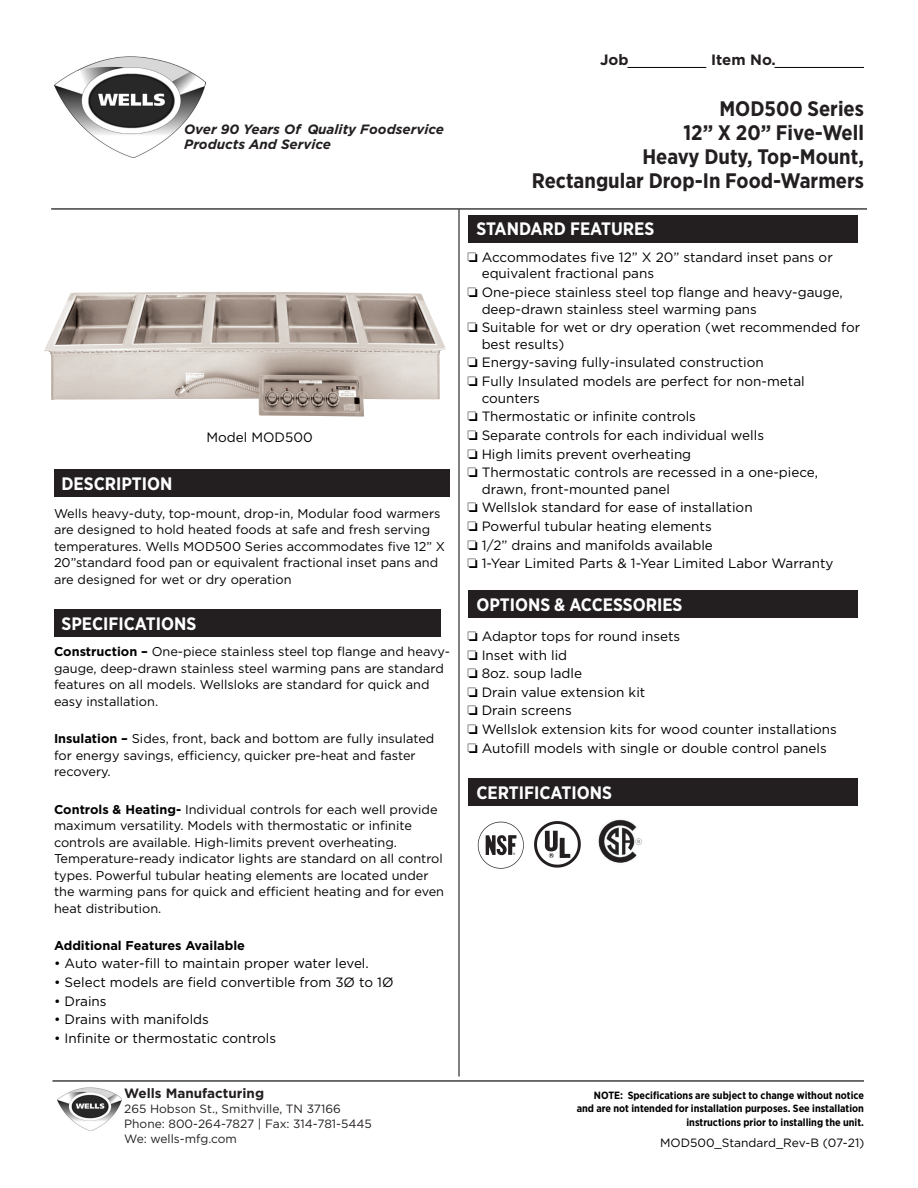
<style>
.page{position:relative;width:918px;height:1188px;background:#fff}
.page>*{position:absolute;margin:0;border:0;box-sizing:border-box;transform-origin:0 0}
.Equipment_Title{font:700 21px "Gotham Narrow";color:#231f20}
.Subhead{font:700 18px "Gotham Narrow";color:#fff}
.t1{font:700 15px "Gotham";color:#231f20}
.Body_Copy{font:13.5px/16.5px "Gotham";color:#000}
.t2{font:italic 700 13.5px "Gotham";color:#231f20}
.t3{font:700 13.5px "Gotham";color:#231f20}
.Body_Copy-2{font:12.75px/16.5px "Gotham";color:#000}
.Body_Copy-3{font:700 12.75px "Gotham";color:#000}
.t4{font:12px "Gotham";color:#231f20}
.t5{font:12px "Gotham";color:#000}
.t6{font:700 10.5px/13.5px "Gotham Narrow";color:#000;text-align:right}
.s1{font-weight:700}
</style>
<div class="page">
<img style="left:54px;top:56px;width:152px;height:101px">
<hr style="left:51px;top:208px;width:816px;height:2px;background:#000">
<hr style="left:627px;top:67px;width:79px;height:1px;background:#000">
<hr style="left:459px;top:210px;width:1px;height:867px;background:#000">
<hr style="left:775px;top:67px;width:89px;height:1px;background:#000">
<div style="left:54px;top:469px;width:396px;height:27px;background:#231f20"></div>
<div style="left:54px;top:609px;width:387px;height:27px;background:#231f20"></div>
<div style="left:469px;top:215px;width:389px;height:27px;background:#231f20"></div>
<div style="left:469px;top:778px;width:389px;height:28px;background:#231f20"></div>
<div style="left:469px;top:591px;width:389px;height:27px;background:#231f20"></div>
<img style="left:477px;top:821px;width:47px;height:48px">
<img style="left:534px;top:821px;width:47px;height:47px">
<img style="left:598px;top:819px;width:45px;height:44px">
<img style="left:44px;top:292px;width:402px;height:125px">
<hr style="left:52px;top:1080px;width:812px;height:2px;background:#000">
<img style="left:57px;top:1087px;width:64px;height:43px">
<p class="t2" style="left:184px;top:121px;width:261px">Over 90 Years Of Quality Foodservice</p>
<p class="t2" style="left:184px;top:136px;width:148px">Products And Service</p>
<p class="Subhead" style="left:62px;top:472px;width:112px">DESCRIPTION</p>
<p class="Body_Copy" style="left:206px;top:428px;width:108px">Model MOD500</p>
<p class="Body_Copy-2" style="left:54px;top:505px;width:393px">Wells heavy-duty, top-mount, drop-in, Modular food warmers are designed to hold heated foods at safe and fresh serving temperatures. Wells MOD500 Series accommodates five 12” X 20”standard food pan or equivalent fractional inset pans and are designed for wet or dry operation</p>
<p class="Subhead" style="left:62px;top:612px;width:136px">SPECIFICATIONS</p>
<p class="Body_Copy-2" style="left:54px;top:643px;width:398px"><span class="s1">Construction –</span> One-piece stainless steel top flange and heavy&shy;gauge, deep-drawn stainless steel warming pans are standard features on all models. Wellsloks are standard for quick and easy installation.</p>
<p class="Body_Copy-2" style="left:54px;top:730px;width:382px"><span class="s1">Insulation –</span> Sides, front, back and bottom are fully insulated for energy savings, efficiency, quicker pre-heat and faster recovery.</p>
<p class="Body_Copy-2" style="left:54px;top:800px;width:392px"><span class="s1">Controls &amp; Heating-</span> Individual controls for each well provide maximum versatility. Models with thermostatic or infinite controls are available. High-limits prevent overheating.<br>Temperature-ready indicator lights are standard on all control types. Powerful tubular heating elements are located under the warming pans for quick and efficient heating and for even heat distribution.</p>
<p class="Body_Copy-3" style="left:54px;top:937px;width:193px">Additional Features Available</p>
<p class="Body_Copy" style="left:54px;top:955px;width:316px">• Auto water-fill to maintain proper water level.</p>
<p class="Body_Copy" style="left:54px;top:974px;width:341px">• Select models are field convertible from 3Ø to 1Ø</p>
<p class="Body_Copy" style="left:54px;top:992px;width:54px">• Drains</p>
<p class="Body_Copy" style="left:54px;top:1011px;width:156px">• Drains with manifolds</p>
<p class="Body_Copy" style="left:54px;top:1030px;width:224px">• Infinite or thermostatic controls</p>
<p class="t1" style="left:600px;top:50px;width:30px">Job</p>
<p class="t1" style="left:711px;top:50px;width:66px">Item No.</p>
<p class="Equipment_Title" style="left:719px;top:95px;width:146px">MOD500 Series</p>
<p class="Equipment_Title" style="left:683px;top:119px;width:182px">12” X 20” Five-Well</p>
<p class="Equipment_Title" style="left:642px;top:143px;width:223px">Heavy Duty, Top-Mount,</p>
<p class="Equipment_Title" style="left:532px;top:167px;width:334px">Rectangular Drop-In Food-Warmers</p>
<p class="Subhead" style="left:476px;top:218px;width:179px">STANDARD FEATURES</p>
<p class="Body_Copy" style="left:482px;top:249px;width:353px;text-indent:-14px">□ Accommodates five 12” X 20” standard inset pans or equivalent fractional pans</p>
<p class="Body_Copy" style="left:482px;top:284px;width:363px;text-indent:-14px">□ One-piece stainless steel top flange and heavy-gauge, deep-drawn stainless steel warming pans</p>
<p class="Body_Copy" style="left:482px;top:319px;width:380px;text-indent:-14px">□ Suitable for wet or dry operation (wet recommended for best results)</p>
<p class="Body_Copy" style="left:468px;top:354px;width:298px">□ Energy-saving fully-insulated construction</p>
<p class="Body_Copy" style="left:482px;top:373px;width:325px;text-indent:-14px">□ Fully Insulated models are perfect for non-metal counters</p>
<p class="Body_Copy" style="left:468px;top:408px;width:230px">□ Thermostatic or infinite controls</p>
<p class="Body_Copy" style="left:468px;top:427px;width:298px">□ Separate controls for each individual wells</p>
<p class="Body_Copy" style="left:468px;top:445px;width:225px">□ High limits prevent overheating</p>
<p class="Body_Copy" style="left:482px;top:464px;width:338px;text-indent:-14px">□ Thermostatic controls are recessed in a one-piece, drawn, front-mounted panel</p>
<p class="Body_Copy" style="left:468px;top:499px;width:287px">□ Wellslok standard for ease of installation</p>
<p class="Body_Copy" style="left:468px;top:518px;width:246px">□ Powerful tubular heating elements</p>
<p class="Body_Copy" style="left:468px;top:536px;width:247px">□ 1/2” drains and manifolds available</p>
<p class="Body_Copy" style="left:468px;top:555px;width:367px">□ 1-Year Limited Parts &amp; 1-Year Limited Labor Warranty</p>
<p class="Subhead" style="left:476px;top:593px;width:208px">OPTIONS &amp; ACCESSORIES</p>
<p class="Body_Copy" style="left:468px;top:628px;width:214px">□ Adaptor tops for round insets</p>
<p class="Body_Copy" style="left:468px;top:646px;width:101px">□ Inset with lid</p>
<p class="Body_Copy" style="left:468px;top:665px;width:116px">□ 8oz. soup ladle</p>
<p class="Body_Copy" style="left:468px;top:684px;width:179px">□ Drain value extension kit</p>
<p class="Body_Copy" style="left:468px;top:702px;width:106px">□ Drain screens</p>
<p class="Body_Copy" style="left:468px;top:721px;width:371px">□ Wellslok extension kits for wood counter installations</p>
<p class="Body_Copy" style="left:468px;top:740px;width:361px">□ Autofill models with single or double control panels</p>
<p class="Subhead" style="left:476px;top:781px;width:137px">CERTIFICATIONS</p>
<p class="t3" style="left:124px;top:1084px;width:141px">Wells Manufacturing</p>
<p class="t4" style="left:124px;top:1101px;width:218px">265 Hobson St., Smithville, TN 37166</p>
<p class="t4" style="left:124px;top:1116px;width:249px">Phone: 800-264-7827 | Fax: 314-781-5445</p>
<p class="t4" style="left:124px;top:1131px;width:114px">We: wells-mfg.com</p>
<p class="t5" style="left:660px;top:1135px;width:206px">MOD500_Standard_Rev-B (07-21)</p>
<p class="t6" style="left:577px;top:1088px;width:289px">NOTE: Specifications are subject to change without notice and are not intended for installation purposes. See installation instructions prior to installing the unit.</p>
</div>
